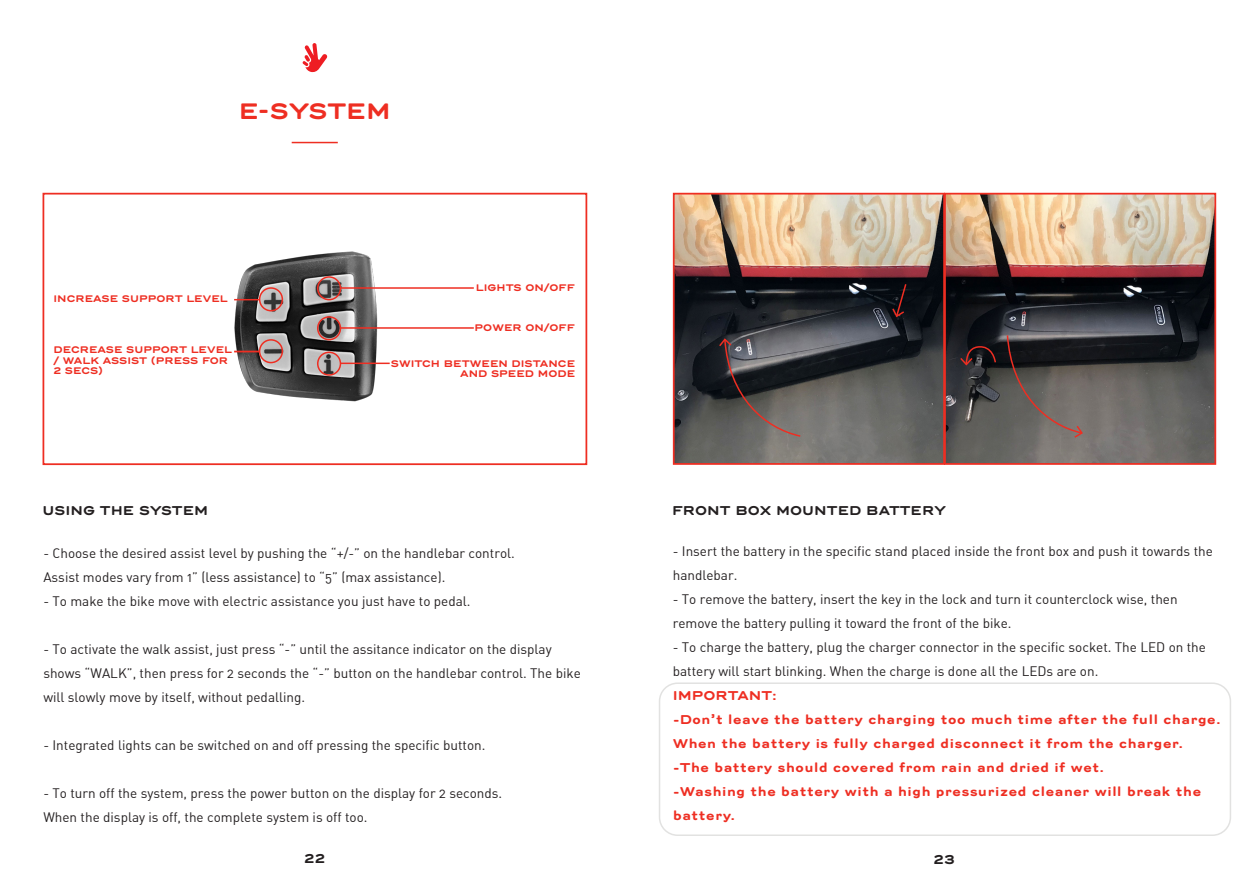
<style>
.page{position:relative;width:1259px;height:893px;background:#fff}
.page>*{position:absolute;margin:0;border:0;box-sizing:border-box;transform-origin:0 0}
.t1{font:700 21px "Trio Grotesk";color:#ee2e22}
.t2{font:13.5px/24px "DIN Alternate";color:#231f20}
.t3{font:700 12px/24px "Trio Grotesk";color:#ee2e22}
.t4{font:700 12px "Trio Grotesk";color:#231f20}
.t5{font:700 9px/10.8px "Trio Grotesk";color:#ee2e22}
</style>
<div class="page">
<img style="left:234px;top:251px;width:156px;height:151px">
<div style="left:43px;top:193px;width:544px;height:272px;border:2px solid #ee2e22"></div>
<div style="left:317px;top:316px;width:24px;height:24px;border:2px solid #ee2e22;border-radius:50%"></div>
<div style="left:317px;top:352px;width:24px;height:24px;border:2px solid #ee2e22;border-radius:50%"></div>
<div style="left:317px;top:276px;width:24px;height:24px;border:2px solid #ee2e22;border-radius:50%"></div>
<div style="left:259px;top:339px;width:24px;height:24px;border:2px solid #ee2e22;border-radius:50%"></div>
<div style="left:259px;top:287px;width:24px;height:24px;border:2px solid #ee2e22;border-radius:50%"></div>
<hr style="left:341px;top:327px;width:133px;height:2px;background:#ee2e22">
<hr style="left:341px;top:363px;width:49px;height:1px;background:#ee2e22">
<hr style="left:341px;top:287px;width:133px;height:2px;background:#ee2e22">
<svg style="left:234px;top:351px;width:25px;height:1px"></svg>
<svg style="left:234px;top:299px;width:25px;height:1px"></svg>
<div style="left:659px;top:682px;width:572px;height:154px;border:2px solid #e2e2e1;border-radius:18px"></div>
<img style="left:676px;top:196px;width:537px;height:266px">
<div style="left:944px;top:193px;width:272px;height:272px;border:2px solid #ee2e22"></div>
<div style="left:673px;top:193px;width:272px;height:272px;border:2px solid #ee2e22"></div>
<svg style="left:717px;top:337px;width:85px;height:101px"></svg>
<svg style="left:1006px;top:334px;width:78px;height:105px"></svg>
<svg style="left:958px;top:345px;width:38px;height:22px"></svg>
<svg style="left:891px;top:282px;width:16px;height:36px"></svg>
<hr style="left:292px;top:142px;width:46px;height:1px;background:#ee2e22">
<svg style="left:303px;top:43px;width:24px;height:29px"></svg>
<p class="t1" style="left:239px;top:97px;width:153px">E-SYSTEM</p>
<p class="t5" style="left:53px;top:293px;width:176px">INCREASE SUPPORT LEVEL</p>
<p class="t5" style="left:53px;top:344px;width:180px">DECREASE SUPPORT LEVEL</p>
<p class="t5" style="left:53px;top:354px;width:176px">/ WALK ASSIST (PRESS FOR<br>2 SECS)</p>
<p class="t5" style="left:476px;top:282px;width:101px">LIGHTS ON/OFF</p>
<p class="t5" style="left:474px;top:322px;width:102px">POWER ON/OFF</p>
<p class="t5" style="left:391px;top:357px;width:186px;text-align:right">SWITCH BETWEEN DISTANCE<br>AND SPEED MODE</p>
<p class="t4" style="left:43px;top:502px;width:167px">USING THE SYSTEM</p>
<p class="t2" style="left:43px;top:541px;width:473px">- Choose the desired assist level by pushing the “+/-” on the handlebar control.</p>
<p class="t2" style="left:43px;top:565px;width:403px">Assist modes vary from 1” (less assistance) to “5” (max assistance).</p>
<p class="t2" style="left:43px;top:589px;width:429px">- To make the bike move with electric assistance you just have to pedal.</p>
<p class="t2" style="left:43px;top:637px;width:539px">- To activate the walk assist, just press “-” until the assitance indicator on the display shows “WALK”, then press for 2 seconds the “-” button on the handlebar control. The bike will slowly move by itself, without pedalling.</p>
<p class="t2" style="left:43px;top:733px;width:444px">- Integrated lights can be switched on and off pressing the specific button.</p>
<p class="t2" style="left:43px;top:781px;width:460px">- To turn off the system, press the power button on the display for 2 seconds.</p>
<p class="t2" style="left:43px;top:805px;width:326px">When the display is off, the complete system is off too.</p>
<p class="t4" style="left:672px;top:502px;width:275px">FRONT BOX MOUNTED BATTERY</p>
<p class="t2" style="left:673px;top:539px;width:541px">- Insert the battery in the specific stand placed inside the front box and push it towards the handlebar.</p>
<p class="t2" style="left:673px;top:587px;width:506px">- To remove the battery, insert the key in the lock and turn it counterclock wise, then remove the battery pulling it toward the front of the bike.</p>
<p class="t2" style="left:673px;top:635px;width:535px">- To charge the battery, plug the charger connector in the specific socket. The LED on the battery will start blinking. When the charge is done all the LEDs are on.</p>
<p class="t3" style="left:673px;top:683px;width:106px">IMPORTANT:</p>
<p class="t3" style="left:673px;top:707px;width:549px">-Don’t leave the battery charging too much time after the full charge.<br>When the battery is fully charged disconnect it from the charger.</p>
<p class="t3" style="left:673px;top:755px;width:433px">-The battery should covered from rain and dried if wet.</p>
<p class="t3" style="left:673px;top:779px;width:530px">-Washing the battery with a high pressurized cleaner will break the battery.</p>
<p class="t4" style="left:304px;top:850px;width:22px">22</p>
<p class="t4" style="left:933px;top:852px;width:23px">23</p>
</div>
